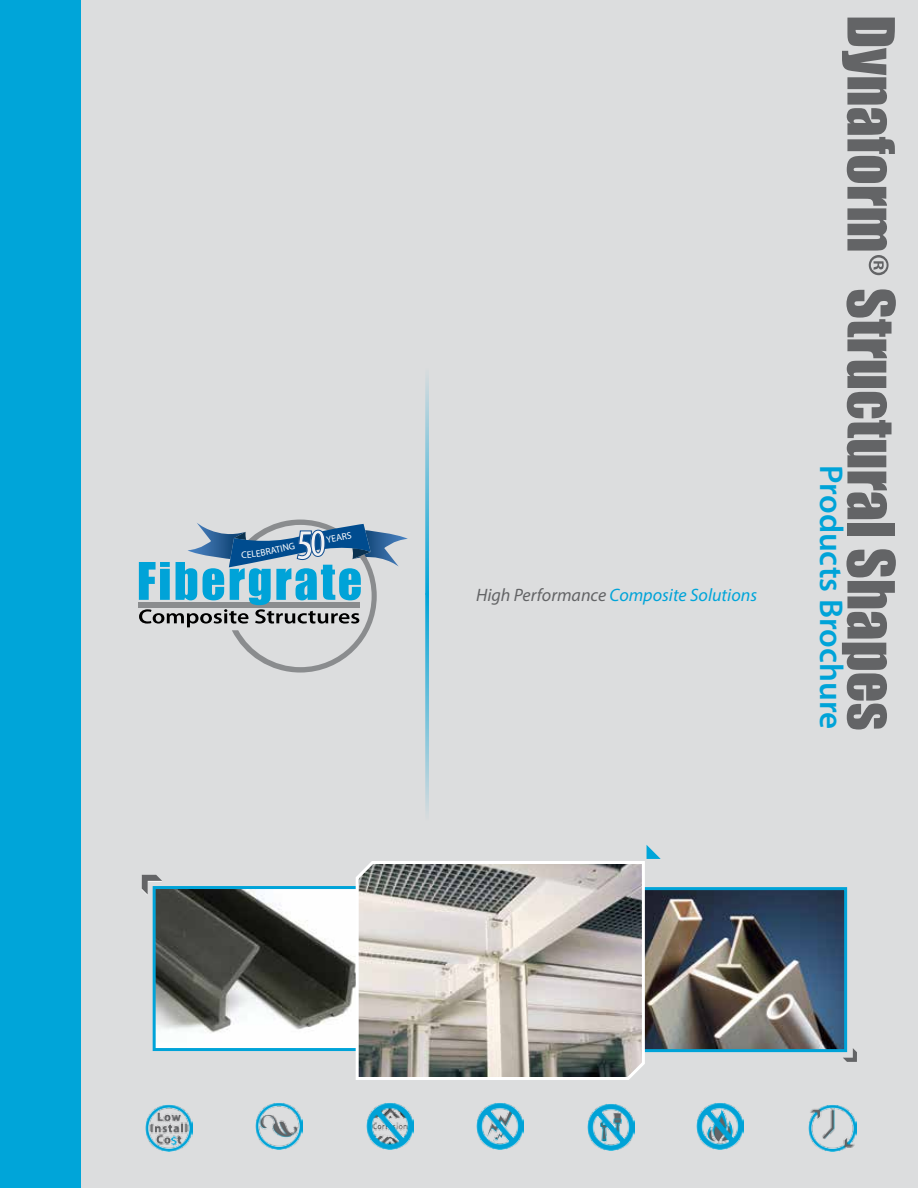
<style>
.page{position:relative;width:918px;height:1188px;background:#fff}
.page>*{position:absolute;margin:0;border:0;box-sizing:border-box;transform-origin:0 0}
.t1{font:60px "Impact";color:#636466}
.t2{font:600 condensed 43.5px "Myriad Pro";color:#f1f1f2}
.t3{font:600 33px "Myriad Pro";color:#00a3d8}
.t4{font:italic 18px "Myriad Pro";color:#636466}
.s1{font-size:39.45px}
.s2{color:#00a3d8}
.s3{color:#00a5d9}
.s4{font-family:"Myriad Pro"}
</style>
<div class="page">
<div style="left:68px;top:0;width:850px;height:1188px;background:#dcddde"></div>
<div style="left:0;top:0;width:81px;height:1188px;background:#00a5d9"></div>
<img style="left:646px;top:891px;width:197px;height:157px">
<div style="left:628px;top:887px;width:219px;height:165px;border:3px solid #00a3d8"></div>
<img style="left:157px;top:890px;width:196px;height:157px">
<div style="left:153px;top:886px;width:219px;height:165px;border:3px solid #00a3d8"></div>
<svg style="left:353px;top:861px;width:293px;height:219px"></svg>
<svg style="left:425px;top:377px;width:4px;height:216px"></svg>
<svg style="left:425px;top:593px;width:4px;height:219px"></svg>
<div style="left:138px;top:602px;width:222px;height:6px;background:#8a8c8e"></div>
<svg style="left:142px;top:875px;width:20px;height:20px"></svg>
<svg style="left:843px;top:1048px;width:14px;height:14px"></svg>
<svg style="left:647px;top:845px;width:14px;height:14px"></svg>
<img style="left:255px;top:1103px;width:48px;height:47px">
<img style="left:696px;top:1103px;width:47px;height:47px">
<img style="left:476px;top:1103px;width:48px;height:47px">
<img style="left:809px;top:1105px;width:47px;height:47px">
<img style="left:146px;top:1104px;width:47px;height:47px">
<img style="left:367px;top:1103px;width:47px;height:47px">
<img style="left:587px;top:1104px;width:47px;height:46px">
<svg style="left:139px;top:520px;width:269px;height:153px"></svg>
<h2 class="t2" style="left:296px;top:518px;width:31px">5<span class="s1">0</span></h2>
<p class="t4" style="left:476px;top:584px;width:282px">High Performance <span class="s2">Composite</span> <span class="s3">Solutions</span></p>
<h1 class="t1" style="left:918px;top:15px;width:717px;rotate:90deg">Dynaform<span class="s4">®</span> Structural Shapes</h1>
<h3 class="t3" style="left:852px;top:465px;width:265px;rotate:90deg">Products Brochure</h3>
</div>
